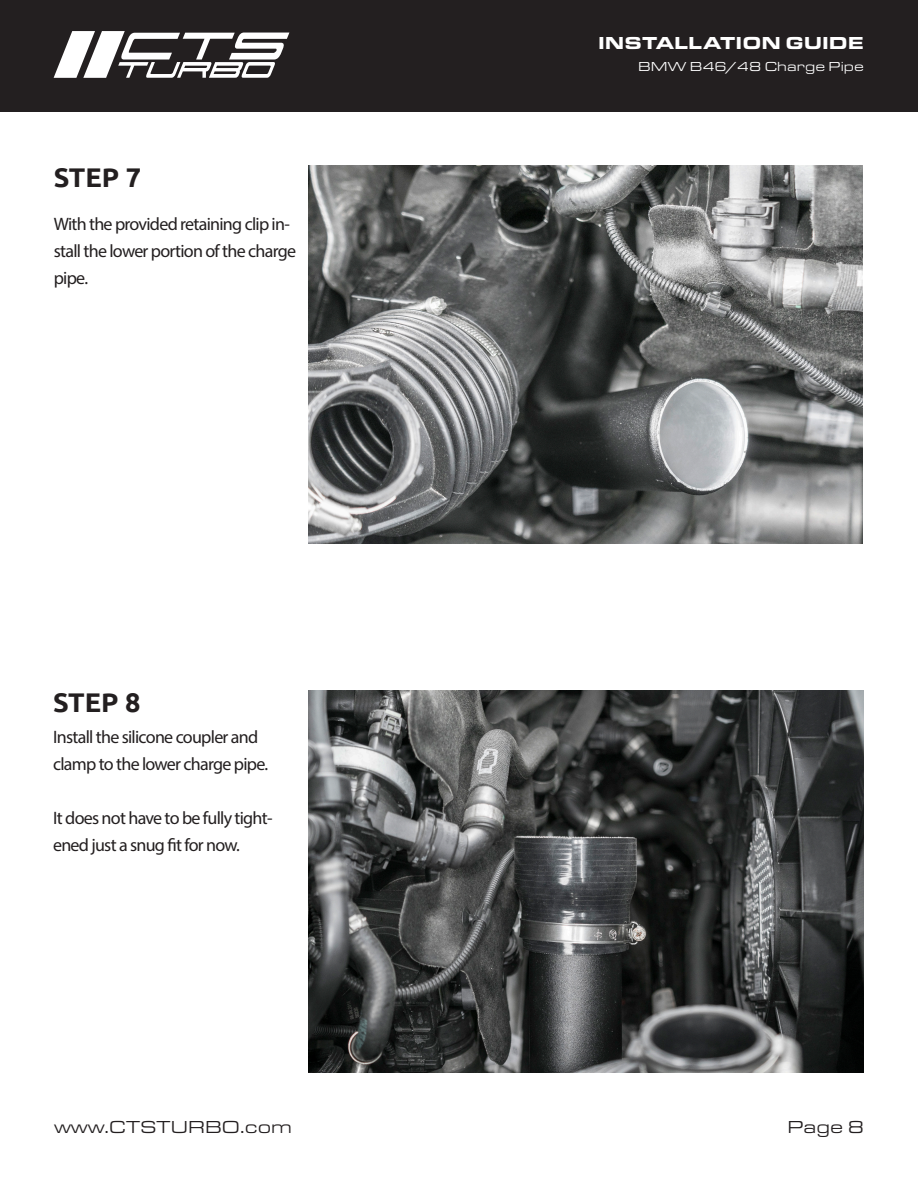
<style>
.page{position:relative;width:918px;height:1188px;background:#fff}
.page>*{position:absolute;margin:0;border:0;box-sizing:border-box;transform-origin:0 0}
.Ubuntu-Header{font:700 27px "Ubuntu";color:#231f20}
.Ubuntu-Text_Body{font:18px/27px "Myriad Pro";letter-spacing:-.04em;color:#231f20}
.t1{font:18px "Eurostile Ext";color:#231f20}
.t2{font:900 18px "Eurostile Ext";color:#fff}
.t3{font:13.5px "Eurostile Ext";color:#fff}
</style>
<div class="page">
<div style="left:0;top:0;width:918px;height:112px;background:#231f20"></div>
<svg style="left:54px;top:31px;width:235px;height:47px"></svg>
<img style="left:308px;top:691px;width:556px;height:382px">
<img style="left:308px;top:166px;width:555px;height:378px">
<p class="t2" style="left:598px;top:29px;width:267px">INSTALLATION GUIDE</p>
<p class="Ubuntu-Header" style="left:54px;top:161px;width:89px">STEP 7</p>
<p class="Ubuntu-Text_Body" style="left:54px;top:211px;width:244px">With the provided retaining clip in&shy;stall the lower portion of the charge pipe.</p>
<p class="Ubuntu-Header" style="left:53px;top:686px;width:89px">STEP 8</p>
<p class="Ubuntu-Text_Body" style="left:53px;top:723px;width:217px">Install the silicone coupler and clamp to the lower charge pipe.</p>
<p class="Ubuntu-Text_Body" style="left:53px;top:804px;width:221px">It does not have to be fully tight&shy;ened just a snug fit for now.</p>
<p class="t3" style="left:638px;top:58px;width:227px">BMW B46/48 Charge Pipe</p>
<p class="t1" style="left:54px;top:1115px;width:240px">www.CTSTURBO.com</p>
<p class="t1" style="left:787px;top:1115px;width:78px">Page 8</p>
</div>
